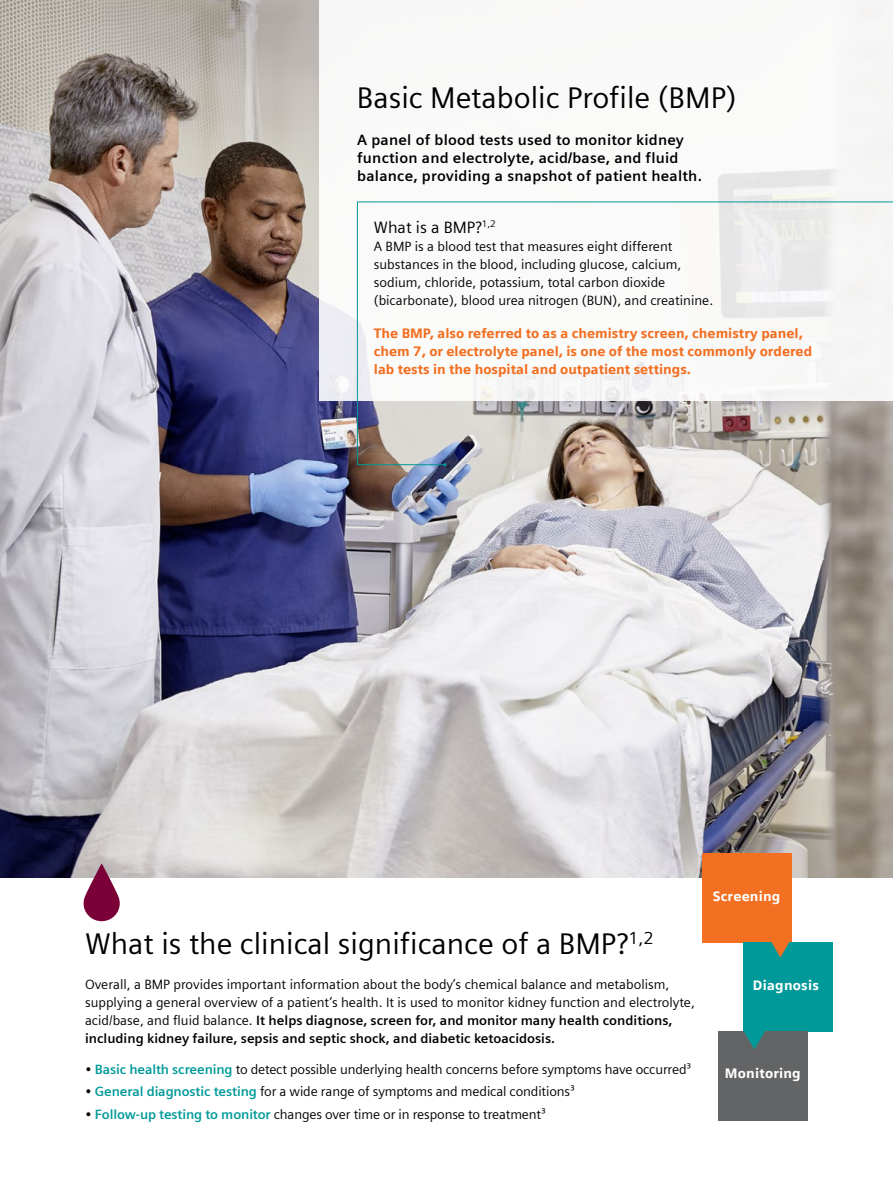
<style>
.page{position:relative;width:893px;height:1191px;background:#fff}
.page>*{position:absolute;margin:0;border:0;box-sizing:border-box;transform-origin:0 0}
.t1{font:30px "Siemens Sans";color:#000}
.t2{font:16.5px "Siemens Sans";color:#000}
.t3{font:700 15px/18px "Siemens Sans";letter-spacing:.015em;color:#000}
.t4{font:13.5px/18px "Siemens Sans";color:#000}
.t5{font:900 13.5px/18px "Siemens Sans";color:#f36f21}
.t6{font:900 13.5px "Siemens Sans";letter-spacing:.015em;color:#fff}
.s1{font-weight:700}
.s2{font-weight:700;color:#099}
</style>
<div class="page">
<img style="left:0;top:0;width:893px;height:877px">
<div style="left:320px;top:0;width:573px;height:400px;background:#fff"></div>
<hr style="left:357px;top:202px;width:536px;height:1px;background:#099">
<hr style="left:357px;top:202px;width:1px;height:263px;background:#099">
<hr style="left:357px;top:464px;width:88px;height:1px;background:#099">
<svg style="left:84px;top:863px;width:36px;height:58px"></svg>
<div style="left:702px;top:853px;width:89px;height:89px;background:#f36f21"></div>
<div style="left:743px;top:942px;width:89px;height:89px;background:#099"></div>
<div style="left:719px;top:1031px;width:89px;height:89px;background:#636466"></div>
<h1 class="t1" style="left:357px;top:75px;width:381px">Basic Metabolic Profile (BMP)</h1>
<p class="t3" style="left:357px;top:130px;width:346px">A panel of blood tests used to monitor kidney function and electrolyte, acid/base, and fluid balance, providing a snapshot of patient health.</p>
<p class="t2" style="left:374px;top:214px;width:123px">What is a BMP?<sup>1,2</sup></p>
<p class="t4" style="left:374px;top:236px;width:341px">A BMP is a blood test that measures eight different substances in the blood, including glucose, calcium, sodium, chloride, potassium, total carbon dioxide (bicarbonate), blood urea nitrogen (BUN), and creatinine.</p>
<p class="t5" style="left:374px;top:323px;width:440px">The BMP, also referred to as a chemistry screen, chemistry panel, chem 7, or electrolyte panel, is one of the most commonly ordered lab tests in the hospital and outpatient settings.</p>
<h1 class="t1" style="left:85px;top:921px;width:570px">What is the clinical significance of a BMP?<sup>1,2</sup></h1>
<p class="t4" style="left:85px;top:974px;width:611px">Overall, a BMP provides important information about the body’s chemical balance and metabolism, supplying a general overview of a patient’s health. It is used to monitor kidney function and electrolyte, acid/base, and fluid balance. <span class="s1">It helps diagnose, screen for, and monitor many health conditions, including kidney failure, sepsis and septic shock, and diabetic ketoacidosis.</span></p>
<p class="t4" style="left:85px;top:1059px;width:608px">• <span class="s2">Basic health screening</span> to detect possible underlying health concerns before symptoms have occurred³</p>
<p class="t4" style="left:85px;top:1081px;width:491px">• <span class="s2">General diagnostic testing</span> for a wide range of symptoms and medical conditions³</p>
<p class="t4" style="left:85px;top:1103px;width:462px">• <span class="s2">Follow-up testing to monitor</span> changes over time or in response to treatment³</p>
<p class="t6" style="left:713px;top:885px;width:69px">Screening</p>
<p class="t6" style="left:753px;top:975px;width:67px">Diagnosis</p>
<p class="t6" style="left:725px;top:1062px;width:77px">Monitoring</p>
</div>
